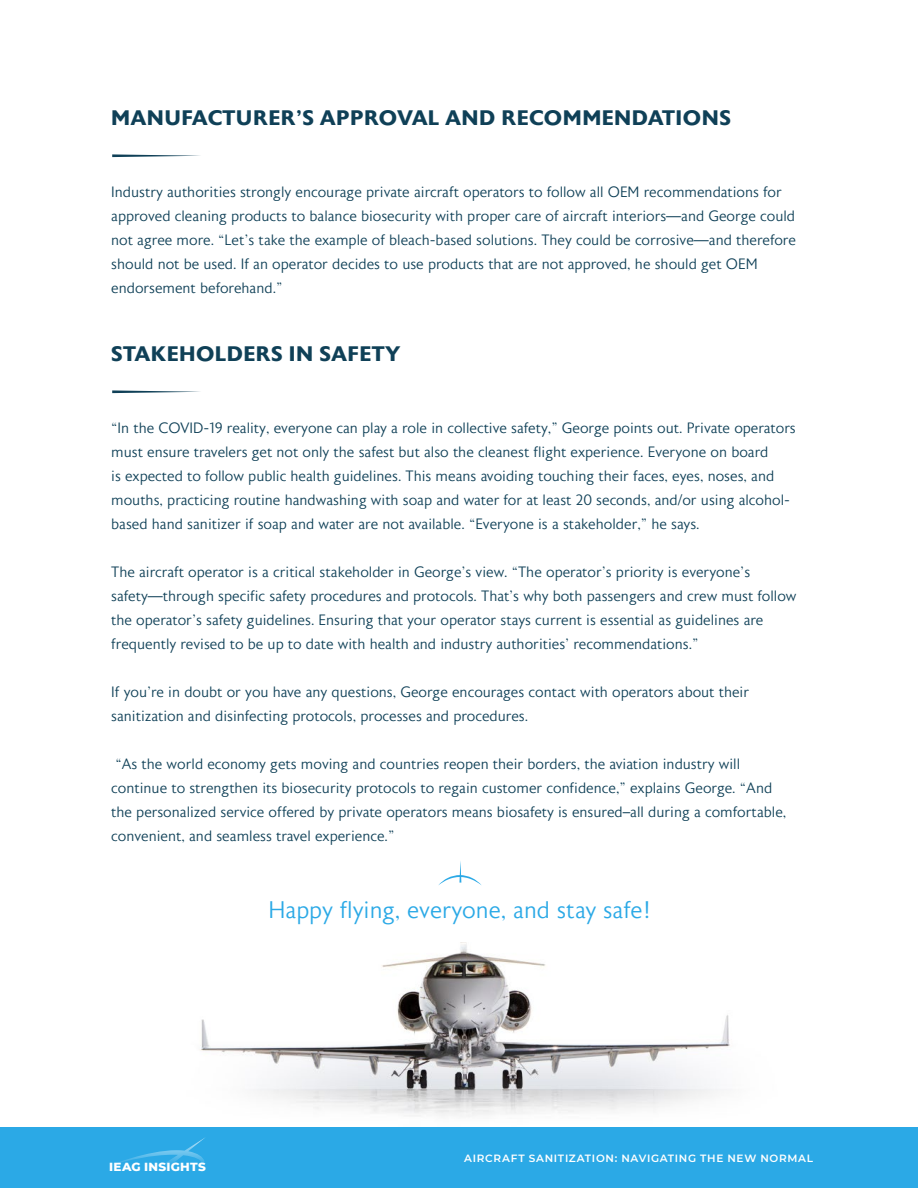
<style>
.page{position:relative;width:918px;height:1188px;background:#fff}
.page>*{position:absolute;margin:0;border:0;box-sizing:border-box;transform-origin:0 0}
.t1{font:300 24px "Astoria Sans";color:#2ba9e6}
.t2{font:700 21px "Astoria Sans";letter-spacing:.025em;color:#0f4057}
.t3{font:300 15px/24px "Astoria Sans";color:#0f4057}
.t4{font:800 12px "Montserrat";letter-spacing:.02em;color:#fff}
.t5{font:600 10.5px "Montserrat";letter-spacing:.07em;color:#fff}
</style>
<div class="page">
<img style="left:199px;top:944px;width:531px;height:173px">
<svg style="left:438px;top:861px;width:43px;height:24px"></svg>
<svg style="left:112px;top:154px;width:88px;height:3px"></svg>
<svg style="left:112px;top:390px;width:88px;height:3px"></svg>
<div style="left:0;top:1127px;width:918px;height:61px;background:#2ba9e6"></div>
<svg style="left:118px;top:1138px;width:87px;height:26px"></svg>
<h2 class="t2" style="left:111px;top:106px;width:621px">MANUFACTURER’S APPROVAL AND RECOMMENDATIONS</h2>
<p class="t3" style="left:111px;top:181px;width:686px">Industry authorities strongly encourage private aircraft operators to follow all OEM recommendations for approved cleaning products to balance biosecurity with proper care of aircraft interiors—and George could not agree more. “Let’s take the example of bleach-based solutions. They could be corrosive—and therefore should not be used. If an operator decides to use products that are not approved, he should get OEM endorsement beforehand.”</p>
<h2 class="t2" style="left:111px;top:342px;width:291px">STAKEHOLDERS IN SAFETY</h2>
<p class="t3" style="left:111px;top:417px;width:686px">“In the COVID-19 reality, everyone can play a role in collective safety,” George points out. Private operators must ensure travelers get not only the safest but also the cleanest flight experience. Everyone on board<br>is expected to follow public health guidelines. This means avoiding touching their faces, eyes, noses, and mouths, practicing routine handwashing with soap and water for at least 20 seconds, and/or using alcohol&shy;based hand sanitizer if soap and water are not available. “Everyone is a stakeholder,” he says.</p>
<p class="t3" style="left:111px;top:561px;width:687px">The aircraft operator is a critical stakeholder in George’s view. “The operator’s priority is everyone’s safety—through specific safety procedures and protocols. That’s why both passengers and crew must follow the operator’s safety guidelines. Ensuring that your operator stays current is essential as guidelines are frequently revised to be up to date with health and industry authorities’ recommendations.”</p>
<p class="t3" style="left:111px;top:681px;width:639px">If you’re in doubt or you have any questions, George encourages contact with operators about their sanitization and disinfecting protocols, processes and procedures.</p>
<p class="t3" style="left:111px;top:753px;width:677px">“As the world economy gets moving and countries reopen their borders, the aviation industry will continue to strengthen its biosecurity protocols to regain customer confidence,” explains George. “And the personalized service offered by private operators means biosafety is ensured–all during a comfortable, convenient, and seamless travel experience.”</p>
<h1 class="t1" style="left:268px;top:897px;width:385px">Happy flying, everyone, and stay safe!</h1>
<p class="t4" style="left:109px;top:1158px;width:98px">IEAG INSIGHTS</p>
<p class="t5" style="left:464px;top:1150px;width:350px">AIRCRAFT SANITIZATION: NAVIGATING THE NEW NORMAL</p>
</div>
